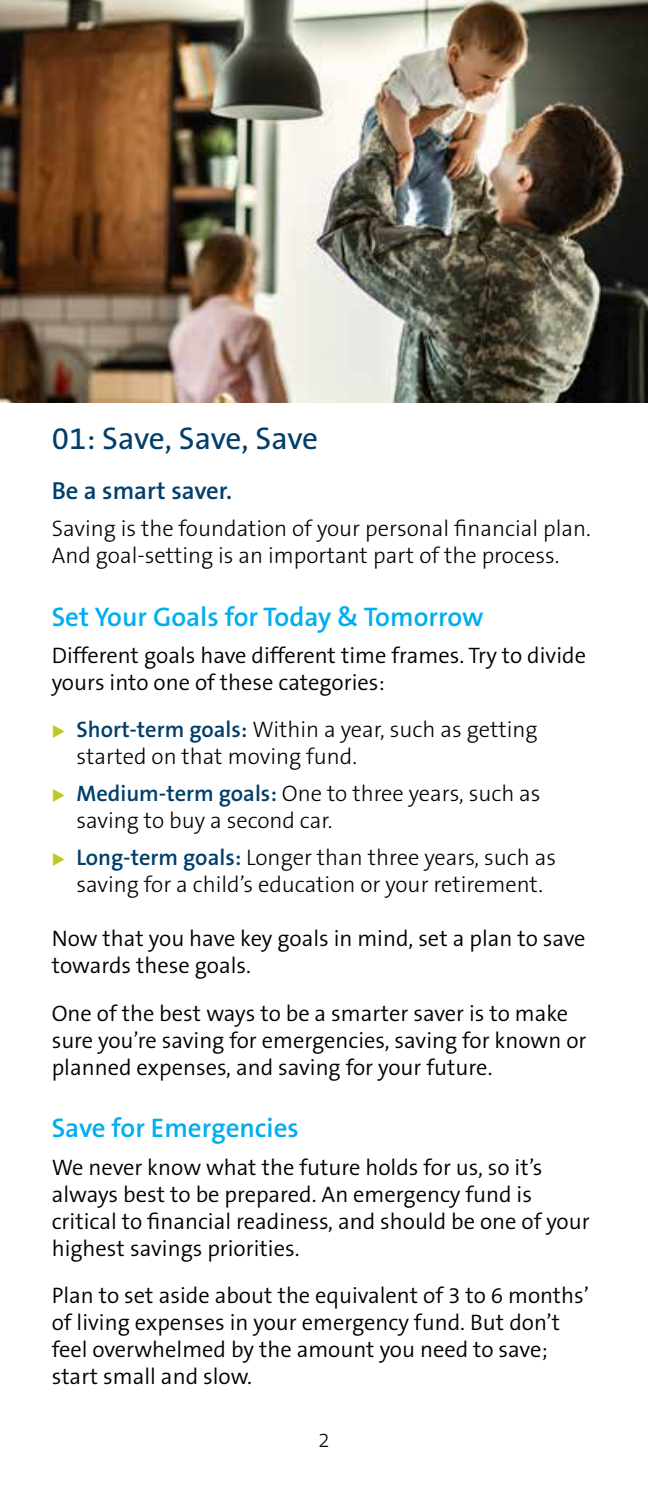
<style>
.page{position:relative;width:648px;height:1499px;background:#fff}
.page>*{position:absolute;margin:0;border:0;box-sizing:border-box;transform-origin:0 0}
.t1{font:31.5px "The Sans B5 Plain";letter-spacing:-.015em;color:#003e6b}
.t2{font:600 27px "The Sans B6";color:#00aeef}
.t3{font:600 24.75px "The Sans B6";color:#003e6b}
.t4{font:300 22.5px/27px "The Sans B4";color:#000}
.t5{font:300 22.5px/27px "The Sans B3";color:#000}
.t6{font:300 20.25px "The Sans B3";color:#000}
.s1{font-family:"The Sans B6";font-weight:600;color:#003e6b}
</style>
<div class="page">
<img style="left:0;top:0;width:648px;height:403px">
<h1 class="t1" style="left:52px;top:421px;width:268px">01: Save, Save, Save</h1>
<p class="t3" style="left:52px;top:477px;width:182px">Be a smart saver.</p>
<p class="t5" style="left:52px;top:515px;width:541px">Saving is the foundation of your personal financial plan.<br>And goal-setting is an important part of the process.</p>
<p class="t2" style="left:52px;top:602px;width:433px">Set Your Goals for Today &amp; Tomorrow</p>
<p class="t4" style="left:52px;top:642px;width:536px">Different goals have different time frames. Try to divide yours into one of these categories:</p>
<p class="t5" style="left:76px;top:716px;width:463px"><span class="s1">Short-term goals:</span> Within a year, such as getting started on that moving fund.</p>
<p class="t5" style="left:76px;top:780px;width:466px"><span class="s1">Medium-term goals:</span> One to three years, such as saving to buy a second car.</p>
<p class="t5" style="left:76px;top:845px;width:481px"><span class="s1">Long-term goals:</span> Longer than three years, such as saving for a child’s education or your retirement.</p>
<p class="t4" style="left:52px;top:926px;width:535px">Now that you have key goals in mind, set a plan to save towards these goals.</p>
<p class="t4" style="left:52px;top:1000px;width:536px">One of the best ways to be a smarter saver is to make sure you’re saving for emergencies, saving for known or planned expenses, and saving for your future.</p>
<p class="t2" style="left:52px;top:1113px;width:249px">Save for Emergencies</p>
<p class="t4" style="left:52px;top:1154px;width:540px">We never know what the future holds for us, so it’s always best to be prepared. An emergency fund is critical to financial readiness, and should be one of your highest savings priorities.</p>
<p class="t4" style="left:52px;top:1282px;width:539px">Plan to set aside about the equivalent of 3 to 6 months’ of living expenses in your emergency fund. But don’t feel overwhelmed by the amount you need to save; start small and slow.</p>
<p class="t6" style="left:318px;top:1429px;width:13px">2</p>
</div>
